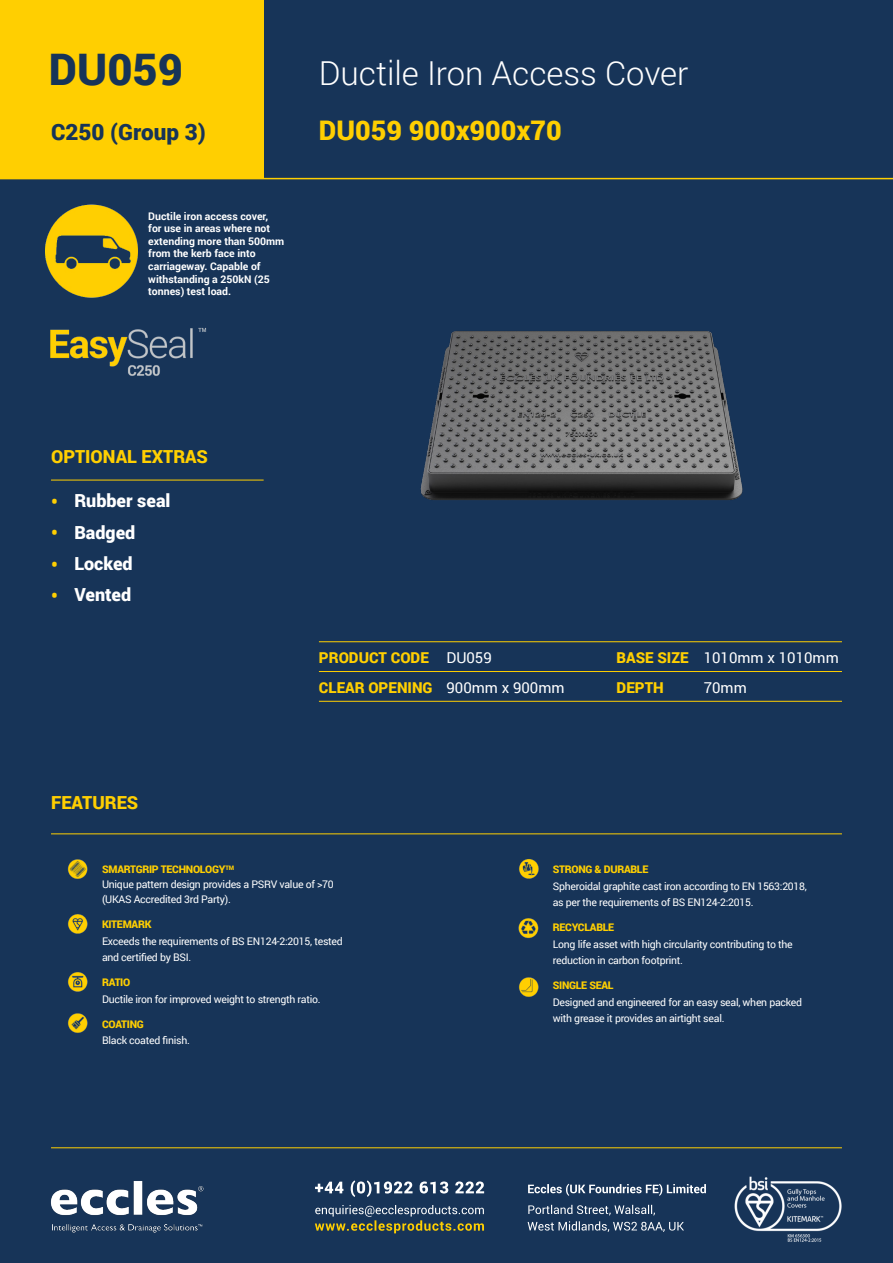
<style>
.page{position:relative;width:893px;height:1263px;background:#173458}
.page>*{position:absolute;margin:0;border:0;box-sizing:border-box;transform-origin:0 0}
.t1{font:900 43.5px "Roboto";color:#173458}
.t2{font:300 33px "Roboto";color:#fff}
.t3{font:900 27px "Roboto";color:#ffcf01}
.t4{font:900 22.5px "Roboto";color:#173458}
.t5{font:900 18px/31.2px "Roboto";color:#fff}
.t6{font:900 18px/31.2px "Roboto";color:#ffcf01;text-align:justify}
.t7{font:900 15px/29.7px "Roboto";color:#ffcf01}
.t8{font:15px/29.7px "Roboto";color:#fff}
.t9{font:10.5px/16.5px "Roboto";letter-spacing:-.025em;color:#fff}
.t10{font:700 10.5px/12.6px "Roboto";color:#fff}
.s1{font-weight:900;color:#ffcf01}
</style>
<div class="page">
<img style="left:50px;top:1181px;width:154px;height:52px">
<hr style="left:51px;top:1147px;width:791px;height:1px;background:#ffcf01">
<img style="left:734px;top:1176px;width:108px;height:66px">
<hr style="left:0;top:178px;width:893px;height:1px;background:#ffcf01">
<div style="left:0;top:0;width:264px;height:179px;background:#ffcf01"></div>
<svg style="left:315px;top:1205px;width:169px;height:28px"></svg>
<svg style="left:315px;top:1180px;width:169px;height:17px"></svg>
<svg style="left:528px;top:1221px;width:156px;height:11px"></svg>
<svg style="left:528px;top:1205px;width:127px;height:10px"></svg>
<svg style="left:528px;top:1184px;width:178px;height:12px"></svg>
<img style="left:420px;top:331px;width:323px;height:169px">
<hr style="left:51px;top:833px;width:791px;height:1px;background:#ffcf01">
<hr style="left:319px;top:701px;width:523px;height:1px;background:#ffcf01">
<hr style="left:319px;top:671px;width:523px;height:1px;background:#ffcf01">
<hr style="left:319px;top:641px;width:523px;height:1px;background:#ffcf01">
<img style="left:45px;top:204px;width:93px;height:94px">
<img style="left:50px;top:327px;width:157px;height:49px">
<hr style="left:51px;top:480px;width:213px;height:1px;background:#ffcf01">
<img style="left:68px;top:914px;width:20px;height:20px">
<img style="left:67px;top:859px;width:21px;height:20px">
<img style="left:518px;top:918px;width:21px;height:20px">
<img style="left:68px;top:972px;width:20px;height:20px">
<img style="left:68px;top:1013px;width:20px;height:20px">
<img style="left:519px;top:977px;width:20px;height:20px">
<img style="left:519px;top:859px;width:20px;height:20px">
<p class="t1" style="left:49px;top:39px;width:136px">DU059</p>
<p class="t4" style="left:51px;top:116px;width:156px">C250 (Group 3)</p>
<p class="t10" style="left:148px;top:209px;width:138px">Ductile iron access cover,<br>for use in areas where not extending more than 500mm from the kerb face into carriageway. Capable of withstanding a 250kN (25 tonnes) test load.</p>
<p class="t2" style="left:319px;top:50px;width:371px">Ductile Iron Access Cover</p>
<p class="t3" style="left:319px;top:112px;width:244px">DU059 900x900x70</p>
<p class="t6" style="left:51px;top:440px;width:158px">OPTIONAL EXTRAS</p>
<p class="t6" style="left:51px;top:485px;width:8px">• • • •</p>
<p class="t5" style="left:74px;top:485px;width:98px">Rubber seal<br>Badged<br>Locked<br>Vented</p>
<p class="t6" style="left:51px;top:786px;width:89px">FEATURES</p>
<p class="t7" style="left:319px;top:642px;width:115px">PRODUCT CODE<br>CLEAR OPENING</p>
<p class="t7" style="left:617px;top:642px;width:74px">BASE SIZE<br>DEPTH</p>
<p class="t8" style="left:446px;top:642px;width:120px">DU059<br>900mm x 900mm</p>
<p class="t8" style="left:704px;top:642px;width:137px">1010mm x 1010mm</p>
<p class="t8" style="left:704px;top:672px;width:45px">70mm</p>
<p class="t9" style="left:102px;top:861px;width:233px;line-height:15px"><span class="s1">SMARTGRIP TECHNOLOGY</span><sup>TM<br></sup>Unique pattern design provides a PSRV value of &gt;70 (UKAS Accredited 3rd Party).</p>
<p class="t9" style="left:102px;top:916px;width:242px"><span class="s1">KITEMARK<br></span>Exceeds the requirements of BS EN124-2:2015, tested and certified by BSI.</p>
<p class="t9" style="left:102px;top:974px;width:220px"><span class="s1">RATIO<br></span>Ductile iron for improved weight to strength ratio.</p>
<p class="t9" style="left:102px;top:1015px;width:89px"><span class="s1">COATING<br></span>Black coated finish.</p>
<p class="t9" style="left:553px;top:861px;width:256px"><span class="s1">STRONG &amp; DURABLE<br></span>Spheroidal graphite cast iron according to EN 1563:2018, as per the requirements of BS EN124-2:2015.</p>
<p class="t9" style="left:553px;top:919px;width:241px"><span class="s1">RECYCLABLE<br></span>Long life asset with high circularity contributing to the reduction in carbon footprint.</p>
<p class="t9" style="left:553px;top:977px;width:251px"><span class="s1">SINGLE SEAL<br></span>Designed and engineered for an easy seal, when packed with grease it provides an airtight seal.</p>
</div>
